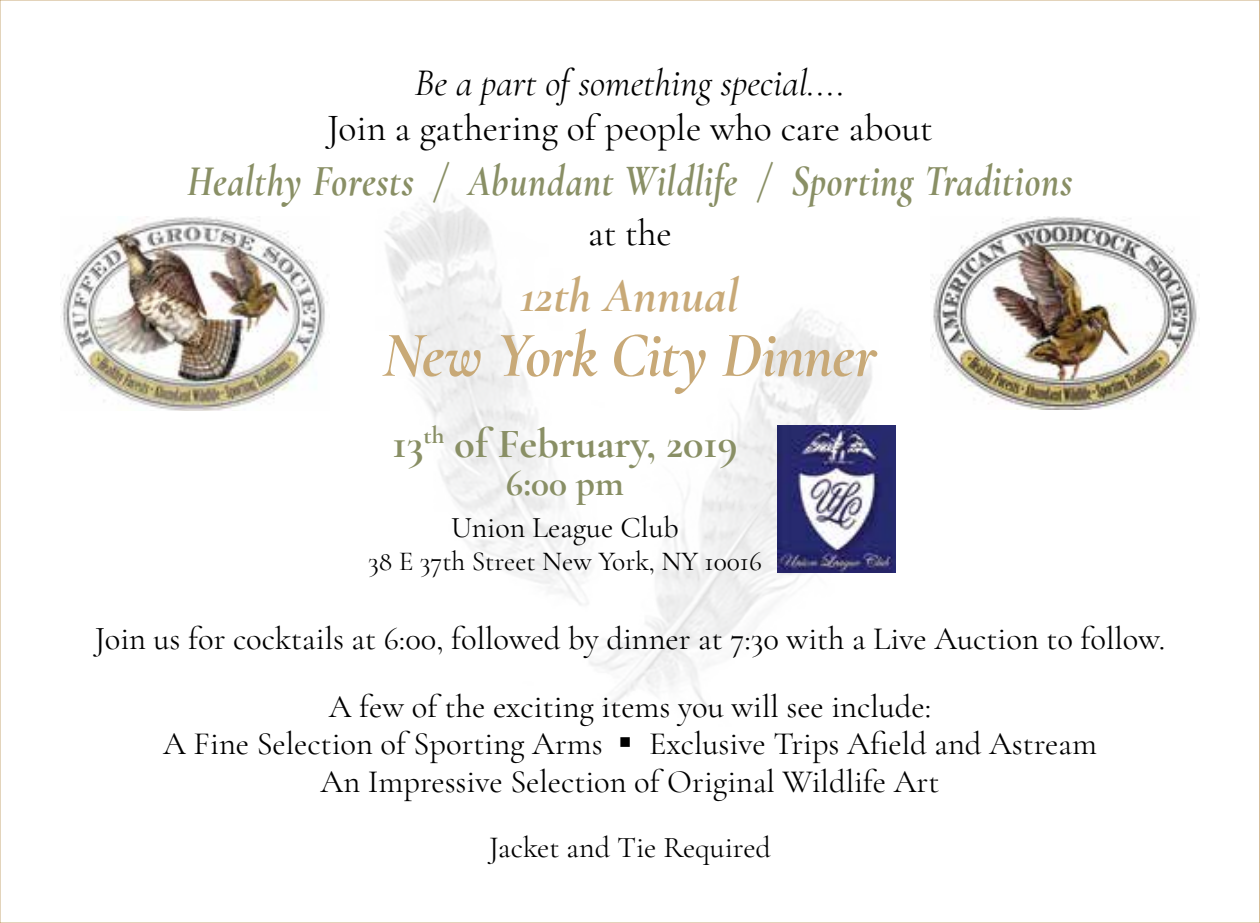
<style>
.page{position:relative;width:1260px;height:923px;background:#fff}
.page>*{position:absolute;margin:0;border:0;box-sizing:border-box;transform-origin:0 0}
.t1{font:italic 700 65px "Cormorant Garamond";letter-spacing:-.015em;color:#c8a977;scale:.96 1}
.t2{font:italic 700 50px "Cormorant Garamond";color:#c8a977}
.t3{font:italic 700 45px "Cormorant Garamond";letter-spacing:.015em;color:#898f65;scale:.85 1}
.t4{font:700 42.5px "Cormorant Garamond";color:#898f65}
.t5{font:37.5px "Cormorant Garamond";color:#000}
.t6{font:italic 37.5px "Cormorant Garamond";color:#000}
.t7{font:700 37.5px "Cormorant Garamond";color:#898f65}
.t8{font:32.5px/67.5px "Cormorant Garamond";color:#000;text-align:center}
.t9{font:30px "Cormorant Garamond";color:#000}
.t10{font:27.5px "Cormorant Garamond";color:#000}
</style>
<div class="page">
<img style="left:385px;top:195px;width:497px;height:520px">
<img style="left:778px;top:426px;width:117px;height:146px">
<img style="left:60px;top:217px;width:268px;height:194px">
<img style="left:930px;top:217px;width:270px;height:192px">
<p class="t6" style="left:415px;top:61px;width:432px">Be a part of something special....</p>
<p class="t5" style="left:327px;top:105px;width:607px">Join a gathering of people who care about</p>
<h3 class="t3" style="left:187px;top:153px;width:1043px">Healthy Forests / Abundant Wildlife / Sporting Traditions</h3>
<p class="t5" style="left:588px;top:210px;width:85px">at the</p>
<h2 class="t2" style="left:520px;top:264px;width:220px">12th Annual</h2>
<h1 class="t1" style="left:383px;top:315px;width:516px">New York City Dinner</h1>
<h3 class="t4" style="left:393px;top:417px;width:346px">13<sup>th</sup> of February, 2019</h3>
<p class="t7" style="left:506px;top:459px;width:120px">6:00 pm</p>
<p class="t9" style="left:451px;top:509px;width:229px">Union League Club</p>
<p class="t10" style="left:368px;top:544px;width:395px">38 E 37th Street New York, NY 10016</p>
<p class="t8" style="left:95px;top:605px;width:1072px">Join us for cocktails at 6:00, followed by dinner at 7:30 with a Live Auction to follow.<br>A few of the exciting items you will see include:</p>
<p class="t8" style="left:163px;top:725px;width:935px;line-height:37.5px">A Fine Selection of Sporting Arms ▪ Exclusive Trips Afield and Astream<br>An Impressive Selection of Original Wildlife Art</p>
<p class="t9" style="left:489px;top:828px;width:283px">Jacket and Tie Required</p>
</div>
